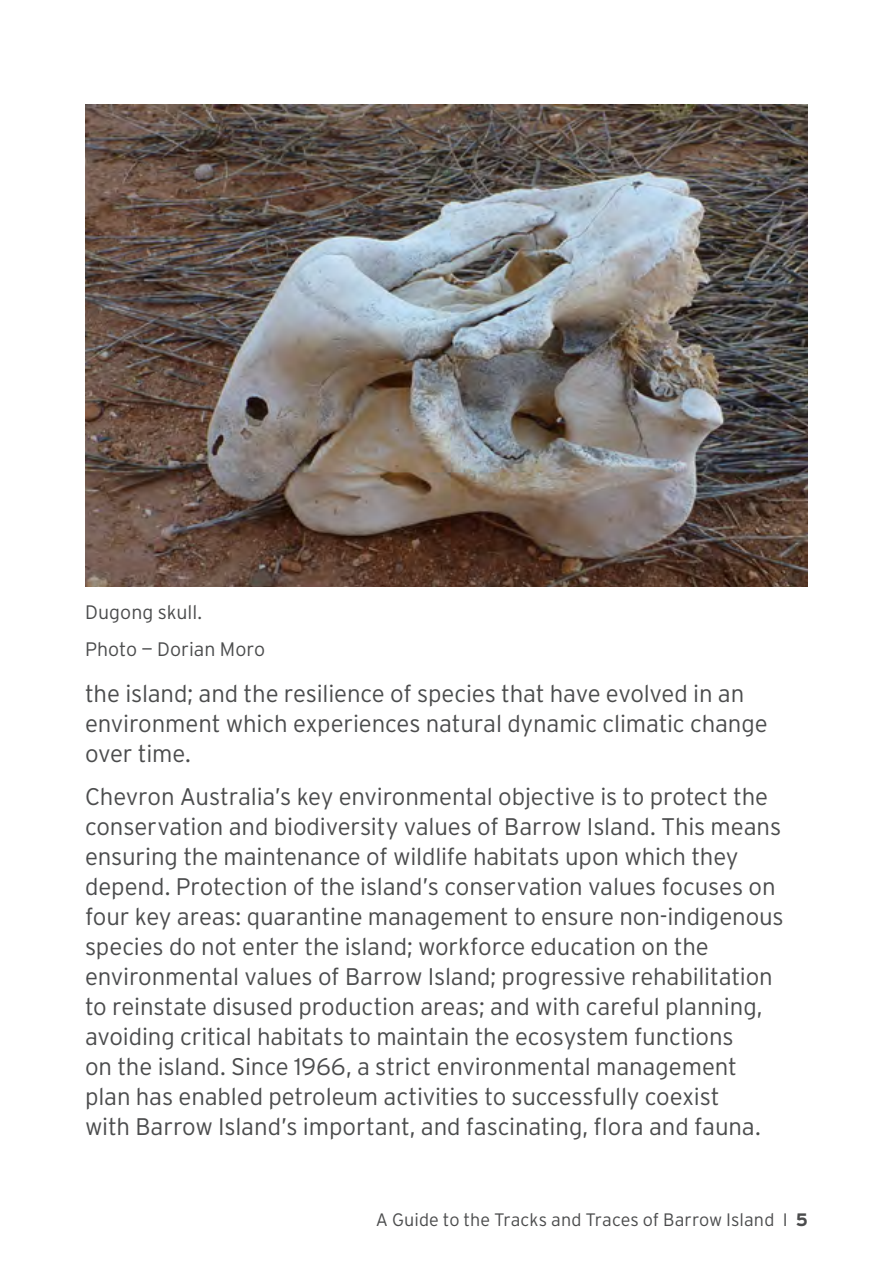
<style>
.page{position:relative;width:893px;height:1263px;background:#fff}
.page>*{position:absolute;margin:0;border:0;box-sizing:border-box;transform-origin:0 0}
.BODY_COPY{font:300 24px/30px "Interstate";letter-spacing:-.005em;color:#4b4c4d}
.NOTE_CAPTION{font:300 19.5px "Interstate";letter-spacing:.005em;color:#4b4c4d}
.t1{font:300 18px "Interstate";letter-spacing:.005em;color:#4b4c4d}
.s1{font-weight:700}
</style>
<div class="page">
<img style="left:85px;top:104px;width:723px;height:482px">
<p class="NOTE_CAPTION" style="left:85px;top:600px;width:119px">Dugong skull.</p>
<p class="NOTE_CAPTION" style="left:85px;top:637px;width:182px">Photo — Dorian Moro</p>
<p class="BODY_COPY" style="left:85px;top:678px;width:684px">the island; and the resilience of species that have evolved in an environment which experiences natural dynamic climatic change over time.</p>
<p class="BODY_COPY" style="left:85px;top:781px;width:700px">Chevron Australia’s key environmental objective is to protect the conservation and biodiversity values of Barrow Island. This means ensuring the maintenance of wildlife habitats upon which they depend. Protection of the island’s conservation values focuses on four key areas: quarantine management to ensure non-indigenous species do not enter the island; workforce education on the environmental values of Barrow Island; progressive rehabilitation to reinstate disused production areas; and with careful planning, avoiding critical habitats to maintain the ecosystem functions<br>on the island. Since 1966, a strict environmental management plan has enabled petroleum activities to successfully coexist<br>with Barrow Island’s important, and fascinating, flora and fauna.</p>
<p class="t1" style="left:376px;top:1209px;width:433px">A Guide to the Tracks and Traces of Barrow Island I <span class="s1">5</span></p>
</div>
